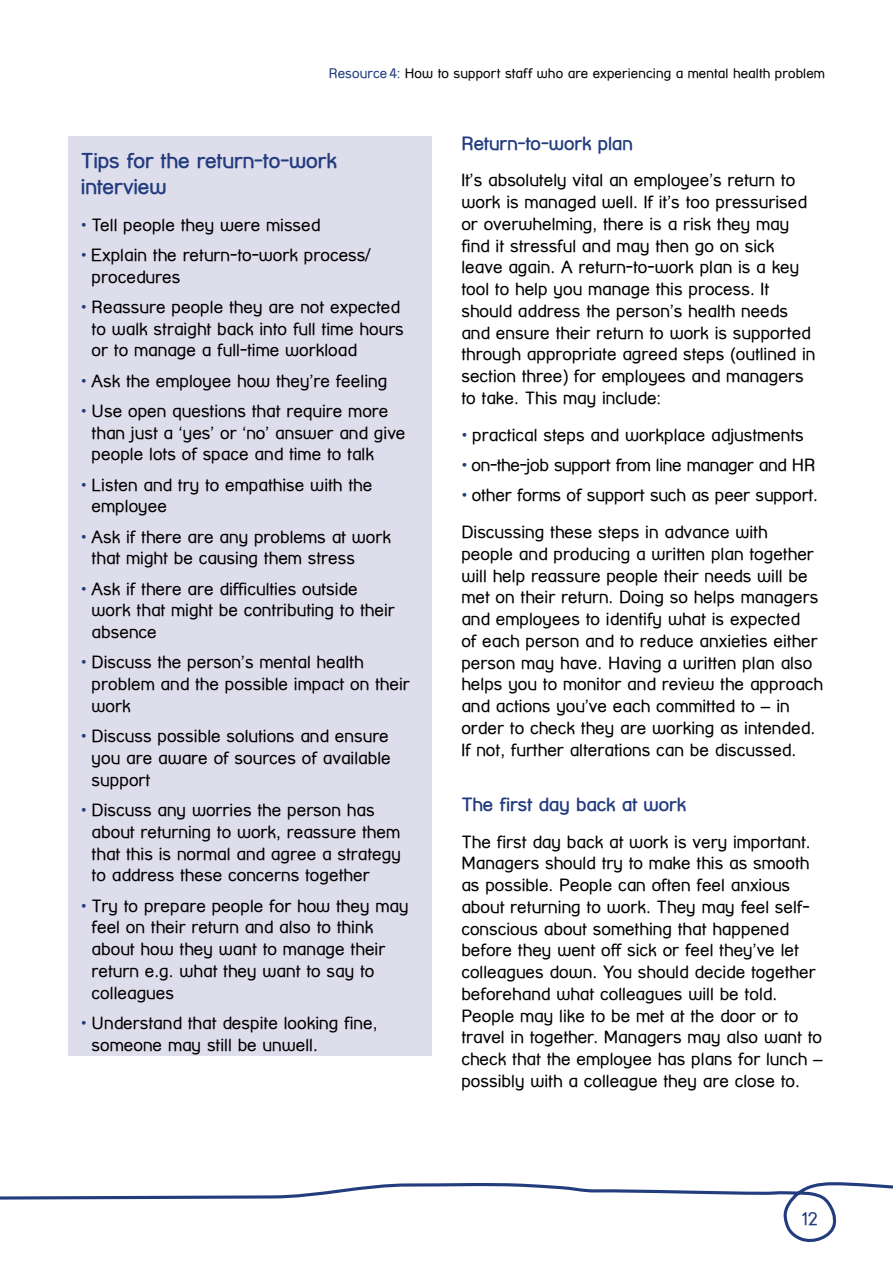
<style>
.page{position:relative;width:893px;height:1263px;background:#fff}
.page>*{position:absolute;margin:0;border:0;box-sizing:border-box;transform-origin:0 0}
.t1{font:700 21px/25.5px "Street Corner";letter-spacing:-.005em;color:#223c7e}
.t2{font:700 18.75px "Street Corner";color:#223c7e}
.t3{font:18px "Street Corner";color:#223c7e}
.t4{font:17.25px/21.8px "Street Corner";color:#000}
.t5{font:17.25px "Street Corner";letter-spacing:-.02em;color:#000}
.t6{font:13.5px "Street Corner";letter-spacing:.01em;color:#000}
.s1{color:#223c7e}
.s2{font-family:"Helvetica Neue";font-weight:700;color:#223c7e}
</style>
<div class="page">
<svg style="left:0;top:1182px;width:893px;height:61px"></svg>
<div style="left:68px;top:136px;width:364px;height:920px;background:#deddec"></div>
<p class="t6" style="left:329px;top:65px;width:498px"><span class="s1">Resource 4:</span> How to support staff who are experiencing a mental health problem</p>
<p class="t1" style="left:81px;top:148px;width:258px">Tips for the return-to-work interview</p>
<p class="t4" style="left:81px;top:214px;width:241px"><span class="s2">•</span> Tell people they were missed</p>
<p class="t4" style="left:92px;top:244px;width:280px;text-indent:-11px"><span class="s2">•</span> Explain the return-to-work process/ procedures</p>
<p class="t4" style="left:92px;top:296px;width:314px;text-indent:-11px"><span class="s2">•</span> Reassure people they are not expected to walk straight back into full time hours or to manage a full-time workload</p>
<p class="t4" style="left:81px;top:370px;width:308px"><span class="s2">•</span> Ask the employee how they’re feeling</p>
<p class="t4" style="left:92px;top:400px;width:315px;text-indent:-11px"><span class="s2">•</span> Use open questions that require more than just a ‘yes’ or ‘no’ answer and give people lots of space and time to talk</p>
<p class="t4" style="left:92px;top:474px;width:282px;text-indent:-11px"><span class="s2">•</span> Listen and try to empathise with the employee</p>
<p class="t4" style="left:92px;top:526px;width:301px;text-indent:-11px"><span class="s2">•</span> Ask if there are any problems at work that might be causing them stress</p>
<p class="t4" style="left:92px;top:578px;width:305px;text-indent:-11px"><span class="s2">•</span> Ask if there are difficulties outside work that might be contributing to their absence</p>
<p class="t4" style="left:92px;top:651px;width:320px;text-indent:-11px"><span class="s2">•</span> Discuss the person’s mental health problem and the possible impact on their work</p>
<p class="t4" style="left:92px;top:725px;width:301px;text-align:justify;text-indent:-11px"><span class="s2">•</span> Discuss possible solutions and ensure you are aware of sources of available support</p>
<p class="t4" style="left:92px;top:799px;width:311px;text-indent:-11px"><span class="s2">•</span> Discuss any worries the person has about returning to work, reassure them that this is normal and agree a strategy to address these concerns together</p>
<p class="t4" style="left:92px;top:894px;width:318px;text-indent:-11px"><span class="s2">•</span> Try to prepare people for how they may feel on their return and also to think about how they want to manage their return e.g. what they want to say to colleagues</p>
<p class="t4" style="left:92px;top:1012px;width:287px;text-indent:-11px"><span class="s2">•</span> Understand that despite looking fine, someone may still be unwell.</p>
<p class="t2" style="left:461px;top:132px;width:173px">Return-to-work plan</p>
<p class="t4" style="left:461px;top:169px;width:356px">It’s absolutely vital an employee’s return to work is managed well. If it’s too pressurised or overwhelming, there is a risk they may find it stressful and may then go on sick leave again. A return-to-work plan is a key tool to help you manage this process. It should address the person’s health needs and ensure their return to work is supported through appropriate agreed steps (outlined in section three) for employees and managers to take. This may include:</p>
<p class="t4" style="left:461px;top:424px;width:344px"><span class="s2">•</span> practical steps and workplace adjustments</p>
<p class="t5" style="left:461px;top:455px;width:356px"><span class="s2">•</span> on-the-job support from line manager and HR</p>
<p class="t4" style="left:461px;top:477px;width:358px;line-height:36.8px"><span class="s2">•</span> other forms of support such as peer support.<br>Discussing these steps in advance with</p>
<p class="t4" style="left:461px;top:543px;width:363px">people and producing a written plan together will help reassure people their needs will be met on their return. Doing so helps managers and employees to identify what is expected<br>of each person and to reduce anxieties either person may have. Having a written plan also helps you to monitor and review the approach and actions you’ve each committed to – in order to check they are working as intended.<br>If not, further alterations can be discussed.</p>
<p class="t2" style="left:461px;top:793px;width:226px">The first day back at work</p>
<p class="t4" style="left:461px;top:830px;width:363px">The first day back at work is very important.<br>Managers should try to make this as smooth as possible. People can often feel anxious about returning to work. They may feel self&shy;conscious about something that happened before they went off sick or feel they’ve let colleagues down. You should decide together beforehand what colleagues will be told.<br>People may like to be met at the door or to travel in together. Managers may also want to check that the employee has plans for lunch – possibly with a colleague they are close to.</p>
<p class="t3" style="left:801px;top:1208px;width:18px">12</p>
</div>
